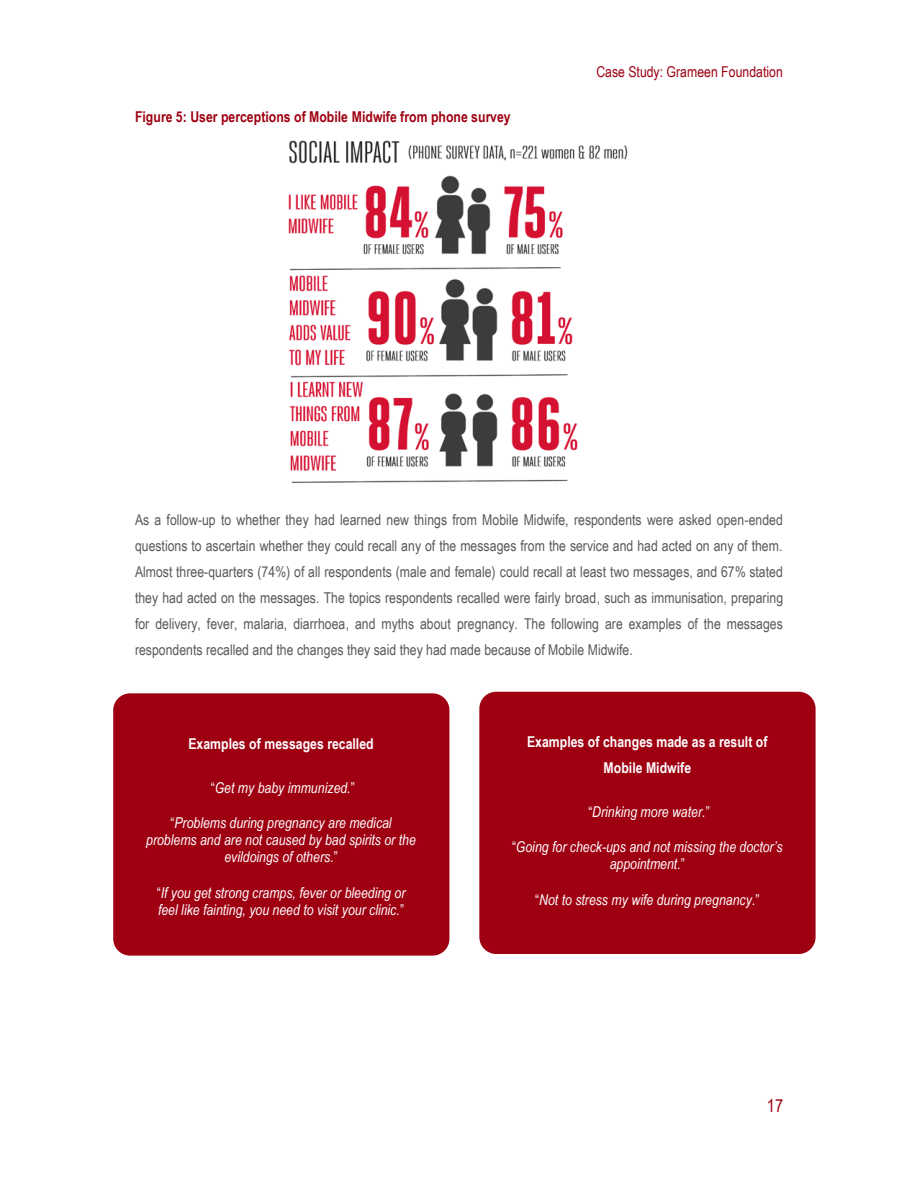
<style>
.page{position:relative;width:918px;height:1188px;background:#fff}
.page>*{position:absolute;margin:0;border:0;box-sizing:border-box;transform-origin:0 0}
.t1{font:18px "Arial Narrow";color:#9e0012}
.t2{font:15px/25.8px "Arial Narrow";color:#595959;text-align:justify}
.t3{font:italic 15px/17.2px "Arial Narrow";color:#fff;text-align:center}
.t4{font:700 15px/25.8px "Arial Narrow";letter-spacing:.005em;color:#fff;text-align:center}
.t5{font:700 15px "Arial Narrow";letter-spacing:.005em;color:#9e0012}
.t6{font:15px "Arial Narrow";color:#9e0012}
.s1{font-style:normal}
</style>
<div class="page">
<img style="left:288px;top:140px;width:340px;height:343px">
<div style="left:479px;top:692px;width:337px;height:262px;background:#9e0012;border-radius:17px"></div>
<div style="left:113px;top:693px;width:336px;height:263px;background:#9e0012;border-radius:17px"></div>
<p class="t5" style="left:135px;top:108px;width:377px">Figure 5: User perceptions of Mobile Midwife from phone survey</p>
<p class="t6" style="left:596px;top:63px;width:188px">Case Study: Grameen Foundation</p>
<p class="t2" style="left:135px;top:507px;width:650px">As a follow-up to whether they had learned new things from Mobile Midwife, respondents were asked open-ended questions to ascertain whether they could recall any of the messages from the service and had acted on any of them.<br>Almost three-quarters (74%) of all respondents (male and female) could recall at least two messages, and 67% stated they had acted on the messages. The topics respondents recalled were fairly broad, such as immunisation, preparing for delivery, fever, malaria, diarrhoea, and myths about pregnancy. The following are examples of the messages respondents recalled and the changes they said they had made because of Mobile Midwife.</p>
<p class="t4" style="left:188px;top:731px;width:187px">Examples of messages recalled</p>
<p class="t3" style="left:211px;top:779px;width:146px"><span class="s1">“</span>Get my baby immunized.<span class="s1">”</span></p>
<p class="t3" style="left:146px;top:814px;width:271px"><span class="s1">“</span>Problems during pregnancy are medical problems and are not caused by bad spirits or the evildoings of others.<span class="s1">”</span></p>
<p class="t3" style="left:157px;top:883px;width:250px;text-align:left"><span class="s1">“</span>If you get strong cramps, fever or bleeding or feel like fainting, you need to visit your clinic.<span class="s1">”</span></p>
<p class="t4" style="left:527px;top:729px;width:242px">Examples of changes made as a result of<br>Mobile Midwife</p>
<p class="t3" style="left:588px;top:803px;width:123px"><span class="s1">“</span>Drinking more water.<span class="s1">”</span></p>
<p class="t3" style="left:512px;top:838px;width:272px"><span class="s1">“</span>Going for check-ups and not missing the doctor’s appointment.<span class="s1">”</span></p>
<p class="t3" style="left:535px;top:891px;width:226px"><span class="s1">“</span>Not to stress my wife during pregnancy.<span class="s1">”</span></p>
<p class="t1" style="left:767px;top:1095px;width:18px">17</p>
</div>
